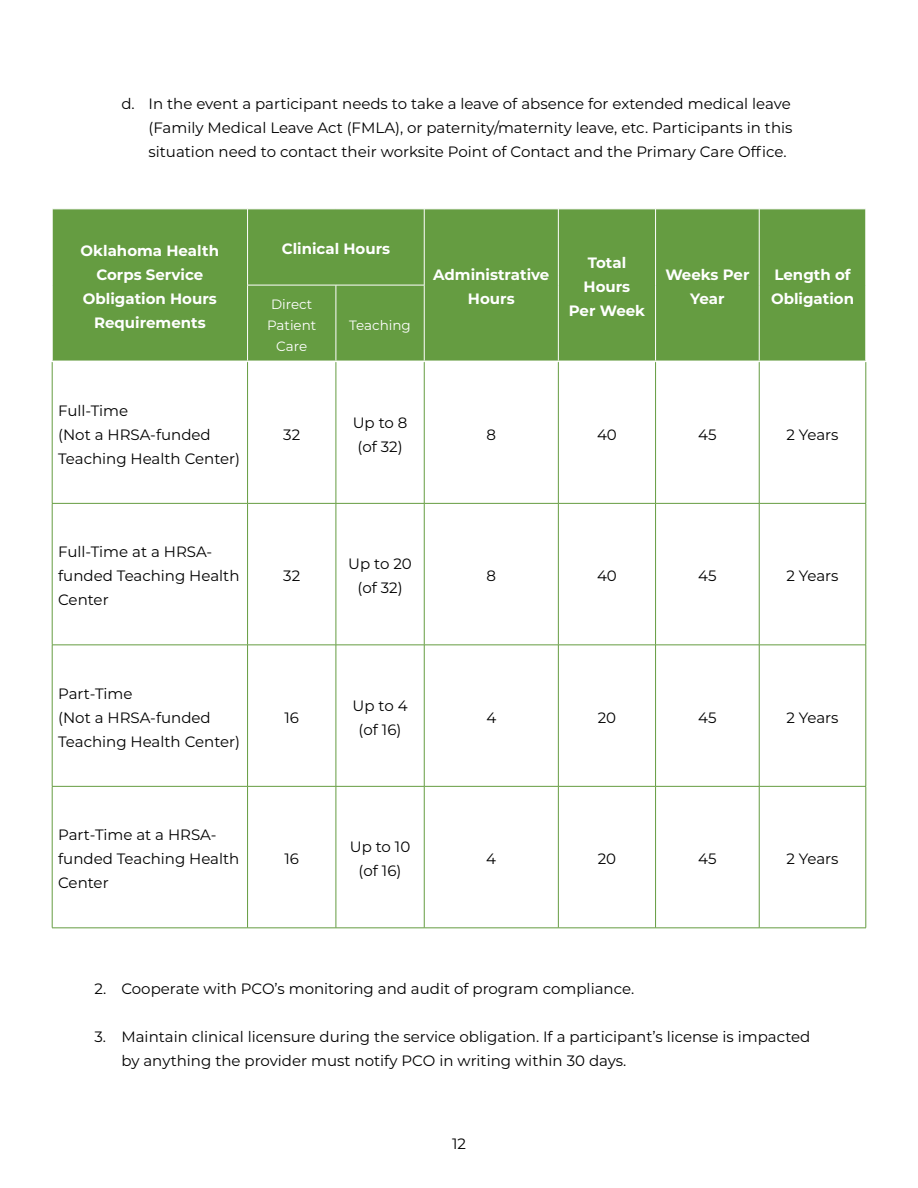
<style>
.page{position:relative;width:918px;height:1188px;background:#fff}
.page>*{position:absolute;margin:0;border:0;box-sizing:border-box;transform-origin:0 0}
.t1{font:15px/24px "Montserrat";color:#000}
.t2{font:700 15px/24px "Montserrat";color:#fff;text-align:center}
.t3{font:13.5px/21px "Montserrat";color:#fff;text-align:center}
</style>
<div class="page">
<div style="left:53px;top:210px;width:813px;height:151px;background:#659c41"></div>
<hr style="left:52px;top:362px;width:1px;height:141px;background:#659c41">
<hr style="left:247px;top:362px;width:1px;height:141px;background:#659c41">
<hr style="left:336px;top:362px;width:1px;height:141px;background:#659c41">
<hr style="left:424px;top:362px;width:1px;height:141px;background:#659c41">
<hr style="left:558px;top:362px;width:1px;height:141px;background:#659c41">
<hr style="left:655px;top:362px;width:1px;height:141px;background:#659c41">
<hr style="left:759px;top:362px;width:1px;height:141px;background:#659c41">
<hr style="left:866px;top:362px;width:1px;height:141px;background:#659c41">
<hr style="left:52px;top:503px;width:196px;height:1px;background:#659c41">
<hr style="left:52px;top:504px;width:1px;height:141px;background:#659c41">
<hr style="left:248px;top:503px;width:88px;height:1px;background:#659c41">
<hr style="left:247px;top:504px;width:1px;height:141px;background:#659c41">
<hr style="left:336px;top:503px;width:88px;height:1px;background:#659c41">
<hr style="left:336px;top:504px;width:1px;height:141px;background:#659c41">
<hr style="left:424px;top:503px;width:134px;height:1px;background:#659c41">
<hr style="left:424px;top:504px;width:1px;height:141px;background:#659c41">
<hr style="left:558px;top:503px;width:98px;height:1px;background:#659c41">
<hr style="left:558px;top:504px;width:1px;height:141px;background:#659c41">
<hr style="left:656px;top:503px;width:103px;height:1px;background:#659c41">
<hr style="left:655px;top:504px;width:1px;height:141px;background:#659c41">
<hr style="left:759px;top:503px;width:107px;height:1px;background:#659c41">
<hr style="left:759px;top:504px;width:1px;height:141px;background:#659c41">
<hr style="left:866px;top:504px;width:1px;height:141px;background:#659c41">
<hr style="left:52px;top:645px;width:196px;height:1px;background:#659c41">
<hr style="left:52px;top:645px;width:1px;height:141px;background:#659c41">
<hr style="left:248px;top:645px;width:88px;height:1px;background:#659c41">
<hr style="left:247px;top:645px;width:1px;height:141px;background:#659c41">
<hr style="left:336px;top:645px;width:88px;height:1px;background:#659c41">
<hr style="left:336px;top:645px;width:1px;height:141px;background:#659c41">
<hr style="left:424px;top:645px;width:134px;height:1px;background:#659c41">
<hr style="left:424px;top:645px;width:1px;height:141px;background:#659c41">
<hr style="left:558px;top:645px;width:98px;height:1px;background:#659c41">
<hr style="left:558px;top:645px;width:1px;height:141px;background:#659c41">
<hr style="left:656px;top:645px;width:103px;height:1px;background:#659c41">
<hr style="left:655px;top:645px;width:1px;height:141px;background:#659c41">
<hr style="left:759px;top:645px;width:107px;height:1px;background:#659c41">
<hr style="left:759px;top:645px;width:1px;height:141px;background:#659c41">
<hr style="left:866px;top:645px;width:1px;height:141px;background:#659c41">
<hr style="left:52px;top:786px;width:196px;height:1px;background:#659c41">
<hr style="left:52px;top:787px;width:1px;height:141px;background:#659c41">
<hr style="left:248px;top:786px;width:88px;height:1px;background:#659c41">
<hr style="left:247px;top:787px;width:1px;height:141px;background:#659c41">
<hr style="left:336px;top:786px;width:88px;height:1px;background:#659c41">
<hr style="left:336px;top:787px;width:1px;height:141px;background:#659c41">
<hr style="left:424px;top:786px;width:134px;height:1px;background:#659c41">
<hr style="left:424px;top:787px;width:1px;height:141px;background:#659c41">
<hr style="left:558px;top:786px;width:98px;height:1px;background:#659c41">
<hr style="left:558px;top:787px;width:1px;height:141px;background:#659c41">
<hr style="left:656px;top:786px;width:103px;height:1px;background:#659c41">
<hr style="left:655px;top:787px;width:1px;height:141px;background:#659c41">
<hr style="left:759px;top:786px;width:107px;height:1px;background:#659c41">
<hr style="left:759px;top:787px;width:1px;height:141px;background:#659c41">
<hr style="left:866px;top:787px;width:1px;height:141px;background:#659c41">
<hr style="left:52px;top:928px;width:196px;height:1px;background:#659c41">
<hr style="left:248px;top:928px;width:88px;height:1px;background:#659c41">
<hr style="left:336px;top:928px;width:88px;height:1px;background:#659c41">
<hr style="left:424px;top:928px;width:134px;height:1px;background:#659c41">
<hr style="left:558px;top:928px;width:98px;height:1px;background:#659c41">
<hr style="left:656px;top:928px;width:103px;height:1px;background:#659c41">
<hr style="left:759px;top:928px;width:107px;height:1px;background:#659c41">
<hr style="left:247px;top:209px;width:1px;height:76px;background:#fff">
<hr style="left:424px;top:209px;width:1px;height:76px;background:#fff">
<hr style="left:558px;top:209px;width:1px;height:76px;background:#fff">
<hr style="left:655px;top:209px;width:1px;height:76px;background:#fff">
<hr style="left:759px;top:209px;width:1px;height:76px;background:#fff">
<hr style="left:558px;top:285px;width:1px;height:76px;background:#fff">
<hr style="left:655px;top:285px;width:1px;height:76px;background:#fff">
<hr style="left:759px;top:285px;width:1px;height:76px;background:#fff">
<hr style="left:247px;top:285px;width:89px;height:1px;background:#fff">
<hr style="left:247px;top:285px;width:1px;height:76px;background:#fff">
<hr style="left:336px;top:285px;width:88px;height:1px;background:#fff">
<hr style="left:336px;top:285px;width:1px;height:76px;background:#fff">
<hr style="left:424px;top:285px;width:1px;height:76px;background:#fff">
<p class="t1" style="left:148px;top:91px;width:646px;text-indent:-27px">d. In the event a participant needs to take a leave of absence for extended medical leave (Family Medical Leave Act (FMLA), or paternity/maternity leave, etc. Participants in this situation need to contact their worksite Point of Contact and the Primary Care Office.</p>
<p class="t2" style="left:81px;top:238px;width:140px">Oklahoma Health<br>Corps Service<br>Obligation Hours<br>Requirements</p>
<p class="t2" style="left:282px;top:236px;width:110px">Clinical Hours</p>
<p class="t2" style="left:433px;top:262px;width:118px">Administrative<br>Hours</p>
<p class="t2" style="left:569px;top:250px;width:78px">Total<br>Hours<br>Per Week</p>
<p class="t2" style="left:665px;top:262px;width:86px">Weeks Per<br>Year</p>
<p class="t2" style="left:774px;top:262px;width:78px">Length of</p>
<p class="t3" style="left:271px;top:293px;width:43px">Direct</p>
<p class="t2" style="left:771px;top:286px;width:85px">Obligation</p>
<p class="t3" style="left:267px;top:314px;width:51px">Patient<br>Care</p>
<p class="t3" style="left:349px;top:314px;width:63px">Teaching</p>
<p class="t1" style="left:58px;top:398px;width:183px">Full-Time<br>(Not a HRSA-funded<br>Teaching Health Center)</p>
<p class="t1" style="left:58px;top:540px;width:183px">Full-Time at a HRSA&shy;funded Teaching Health<br>Center</p>
<p class="t1" style="left:58px;top:681px;width:183px">Part-Time<br>(Not a HRSA-funded<br>Teaching Health Center)</p>
<p class="t1" style="left:58px;top:823px;width:183px">Part-Time at a HRSA&shy;funded Teaching Health<br>Center</p>
<p class="t1" style="left:283px;top:422px;width:18px">32</p>
<p class="t1" style="left:283px;top:564px;width:18px">32</p>
<p class="t1" style="left:353px;top:410px;width:56px;text-align:center">Up to 8 (of 32)</p>
<p class="t1" style="left:348px;top:552px;width:65px;text-align:center">Up to 20 (of 32)</p>
<p class="t1" style="left:284px;top:705px;width:16px">16</p>
<p class="t1" style="left:353px;top:693px;width:57px;text-align:center">Up to 4 (of 16)</p>
<p class="t1" style="left:284px;top:847px;width:16px">16</p>
<p class="t1" style="left:350px;top:835px;width:62px;text-align:center">Up to 10 (of 16)</p>
<p class="t1" style="left:487px;top:422px;width:11px">8</p>
<p class="t1" style="left:597px;top:422px;width:21px">40</p>
<p class="t1" style="left:698px;top:422px;width:20px">45</p>
<p class="t1" style="left:787px;top:422px;width:54px">2 Years</p>
<p class="t1" style="left:487px;top:564px;width:11px">8</p>
<p class="t1" style="left:597px;top:564px;width:21px">40</p>
<p class="t1" style="left:698px;top:564px;width:20px">45</p>
<p class="t1" style="left:787px;top:564px;width:54px">2 Years</p>
<p class="t1" style="left:486px;top:705px;width:11px">4</p>
<p class="t1" style="left:598px;top:705px;width:20px">20</p>
<p class="t1" style="left:698px;top:705px;width:20px">45</p>
<p class="t1" style="left:786px;top:705px;width:54px">2 Years</p>
<p class="t1" style="left:486px;top:847px;width:11px">4</p>
<p class="t1" style="left:598px;top:847px;width:20px">20</p>
<p class="t1" style="left:698px;top:847px;width:20px">45</p>
<p class="t1" style="left:786px;top:847px;width:54px">2 Years</p>
<p class="t1" style="left:94px;top:976px;width:541px">2. Cooperate with PCO’s monitoring and audit of program compliance.</p>
<p class="t1" style="left:121px;top:1024px;width:690px;text-indent:-27px">3. Maintain clinical licensure during the service obligation. If a participant’s license is impacted by anything the provider must notify PCO in writing within 30 days.</p>
<p class="t1" style="left:452px;top:1131px;width:15px">12</p>
</div>
